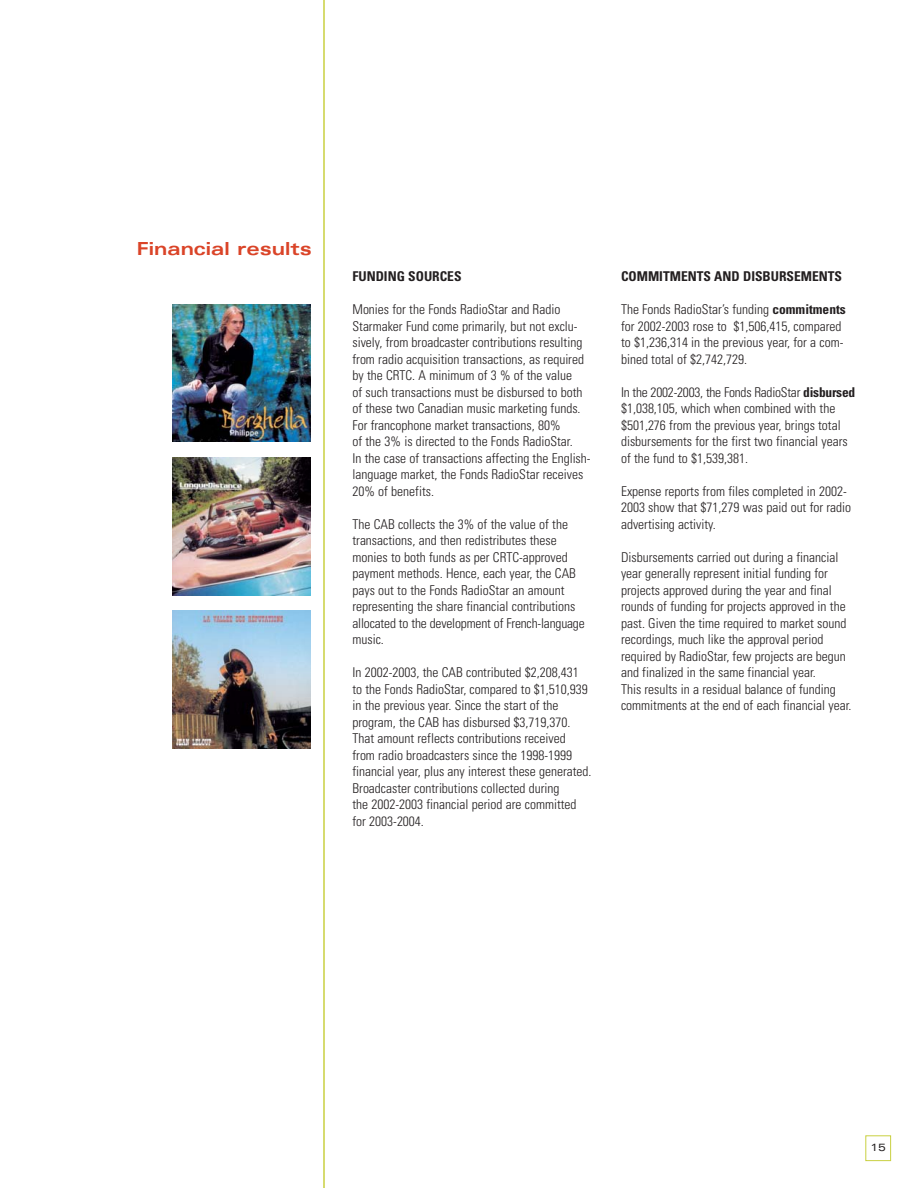
<style>
.page{position:relative;width:918px;height:1188px;background:#fff}
.page>*{position:absolute;margin:0;border:0;box-sizing:border-box;transform-origin:0 0}
.t1{font:700 expanded 18px "Univers";color:#da4428}
.t2{font:300 condensed 13.5px/16.5px "Univers";color:#231f20}
.t3{font:700 condensed 13.5px "Univers";color:#231f20}
.t4{font:expanded 10.5px "Univers";color:#231f20}
.s1{font-weight:700}
</style>
<div class="page">
<img style="left:172px;top:304px;width:138px;height:138px">
<img style="left:172px;top:458px;width:138px;height:137px">
<img style="left:172px;top:611px;width:138px;height:137px">
<hr style="left:323px;top:0;width:2px;height:1188px;background:#c9d041">
<div style="left:865px;top:1135px;width:26px;height:26px;border:1px solid #c9d041"></div>
<h1 class="t1" style="left:137px;top:242px;width:177px">Financial results</h1>
<p class="t3" style="left:352px;top:271px;width:111px">FUNDING SOURCES</p>
<p class="t2" style="left:352px;top:303px;width:240px">Monies for the Fonds RadioStar and Radio Starmaker Fund come primarily, but not exclu&shy;sively, from broadcaster contributions resulting from radio acquisition transactions, as required by the CRTC. A minimum of 3 % of the value<br>of such transactions must be disbursed to both of these two Canadian music marketing funds.<br>For francophone market transactions, 80%<br>of the 3% is directed to the Fonds RadioStar.<br>In the case of transactions affecting the English&shy;language market, the Fonds RadioStar receives 20% of benefits.</p>
<p class="t2" style="left:352px;top:517px;width:234px">The CAB collects the 3% of the value of the transactions, and then redistributes these monies to both funds as per CRTC-approved payment methods. Hence, each year, the CAB pays out to the Fonds RadioStar an amount representing the share financial contributions allocated to the development of French-language music.</p>
<p class="t2" style="left:352px;top:666px;width:241px">In 2002-2003, the CAB contributed $2,208,431 to the Fonds RadioStar, compared to $1,510,939 in the previous year. Since the start of the program, the CAB has disbursed $3,719,370.<br>That amount reflects contributions received from radio broadcasters since the 1998-1999 financial year, plus any interest these generated.<br>Broadcaster contributions collected during<br>the 2002-2003 financial period are committed for 2003-2004.</p>
<p class="t3" style="left:621px;top:271px;width:223px">COMMITMENTS AND DISBURSEMENTS</p>
<p class="t2" style="left:621px;top:303px;width:226px">The Fonds RadioStar’s funding <span class="s1">commitments </span>for 2002-2003 rose to $1,506,415, compared to $1,236,314 in the previous year, for a com&shy;bined total of $2,742,729.</p>
<p class="t2" style="left:621px;top:385px;width:236px">In the 2002-2003, the Fonds RadioStar <span class="s1">disbursed </span>$1,038,105, which when combined with the $501,276 from the previous year, brings total disbursements for the first two financial years of the fund to $1,539,381.</p>
<p class="t2" style="left:621px;top:484px;width:232px">Expense reports from files completed in 2002-<br>2003 show that $71,279 was paid out for radio advertising activity.</p>
<p class="t2" style="left:621px;top:550px;width:232px">Disbursements carried out during a financial year generally represent initial funding for projects approved during the year and final rounds of funding for projects approved in the past. Given the time required to market sound recordings, much like the approval period required by RadioStar, few projects are begun and finalized in the same financial year.<br>This results in a residual balance of funding commitments at the end of each financial year.</p>
<p class="t4" style="left:870px;top:1143px;width:17px">15</p>
</div>
